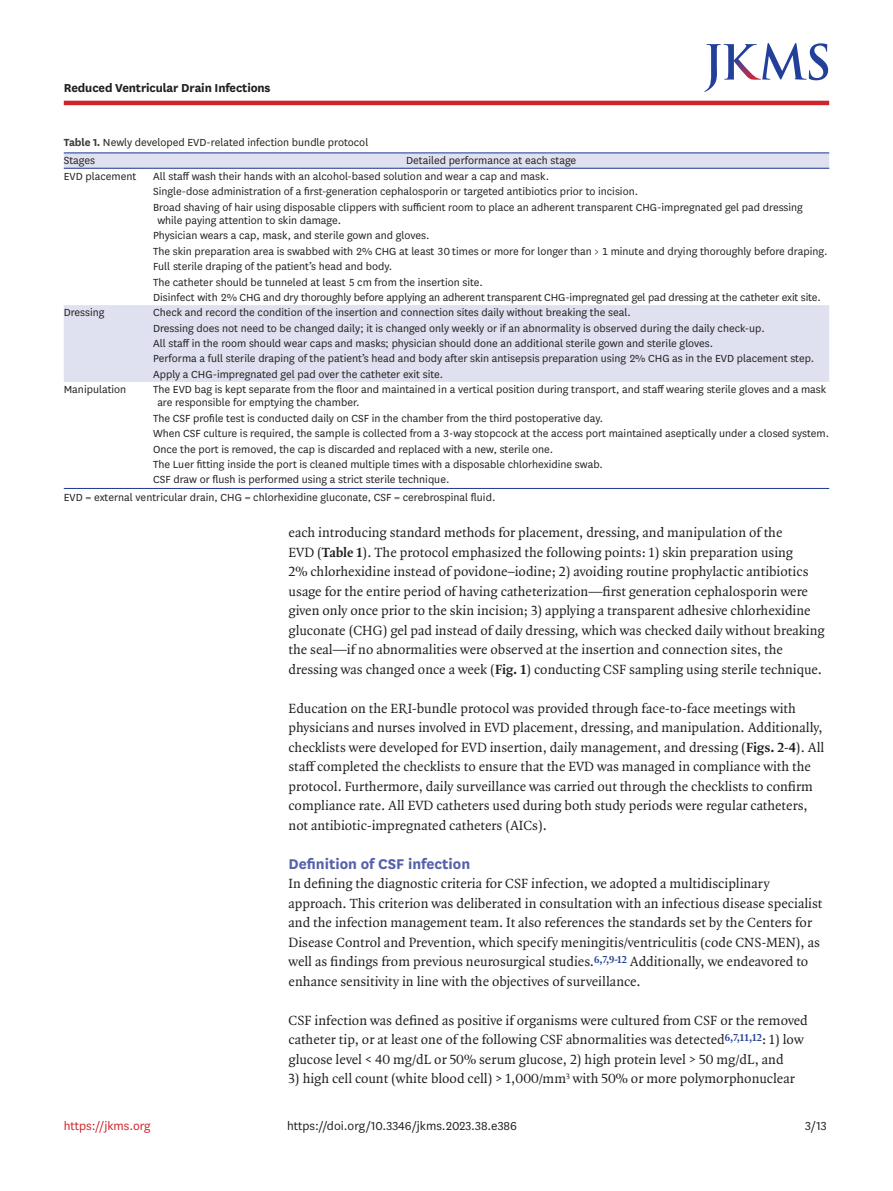
<style>
.page{position:relative;width:893px;height:1191px;background:#fff}
.page>*{position:absolute;margin:0;border:0;box-sizing:border-box;transform-origin:0 0}
.body_title2{font:700 16.5px "National";color:#5661ac}
.body_p_first{font:14.25px/19.5px "Quadraat OT";color:#231f20}
.body_p{font:14.25px/19.5px "Quadraat OT";color:#231f20}
.doi_running_footer{font:13.5px "National";color:#231f20}
.alt-title-type{font:700 13.5px "National";letter-spacing:-.01em;color:#231f20}
.t1{font:13.5px "National";color:#d1232a}
.tbody_entry{font:12px/13.5px "National";color:#231f20}
.table-wrap-foot_p_fi{font:12px "National";color:#231f20}
.table-wrap_caption{font:12px "National";color:#231f20}
.thead_entry{font:12px "National";color:#231f20}
.s1{font-weight:700;color:#3e3e3f}
.s2{font-weight:700}
</style>
<div class="page">
<hr style="left:64px;top:101px;width:765px;height:4px;background:#d1232a">
<svg style="left:704px;top:43px;width:124px;height:49px"></svg>
<svg style="left:64px;top:153px;width:765px;height:229px"></svg>
<hr style="left:64px;top:152px;width:89px;height:1px;background:#223f99">
<hr style="left:153px;top:152px;width:676px;height:1px;background:#223f99">
<hr style="left:64px;top:168px;width:89px;height:1px;background:#223f99">
<hr style="left:153px;top:168px;width:676px;height:1px;background:#223f99">
<hr style="left:64px;top:488px;width:89px;height:1px;background:#223f99">
<hr style="left:153px;top:488px;width:676px;height:1px;background:#223f99">
<p class="alt-title-type" style="left:64px;top:78px;width:208px">Reduced Ventricular Drain Infections</p>
<p class="table-wrap_caption" style="left:64px;top:135px;width:306px"><span class="s1">Table 1.</span> Newly developed EVD-related infection bundle protocol</p>
<p class="thead_entry" style="left:64px;top:152px;width:33px">Stages</p>
<p class="thead_entry" style="left:406px;top:152px;width:172px">Detailed performance at each stage</p>
<p class="tbody_entry" style="left:64px;top:169px;width:74px">EVD placement</p>
<p class="tbody_entry" style="left:153px;top:169px;width:398px">All staff wash their hands with an alcohol-based solution and wear a cap and mask.</p>
<p class="tbody_entry" style="left:153px;top:184px;width:486px">Single-dose administration of a first-generation cephalosporin or targeted antibiotics prior to incision.</p>
<p class="tbody_entry" style="left:157px;top:200px;width:647px;text-indent:-4px">Broad shaving of hair using disposable clippers with sufficient room to place an adherent transparent CHG-impregnated gel pad dressing while paying attention to skin damage.</p>
<p class="tbody_entry" style="left:153px;top:228px;width:278px">Physician wears a cap, mask, and sterile gown and gloves.</p>
<p class="tbody_entry" style="left:153px;top:244px;width:676px">The skin preparation area is swabbed with 2% CHG at least 30 times or more for longer than &gt; 1 minute and drying thoroughly before draping.</p>
<p class="tbody_entry" style="left:153px;top:259px;width:241px">Full sterile draping of the patient’s head and body.</p>
<p class="tbody_entry" style="left:153px;top:274px;width:331px">The catheter should be tunneled at least 5 cm from the insertion site.</p>
<p class="tbody_entry" style="left:153px;top:290px;width:669px">Disinfect with 2% CHG and dry thoroughly before applying an adherent transparent CHG-impregnated gel pad dressing at the catheter exit site.</p>
<p class="tbody_entry" style="left:64px;top:305px;width:42px">Dressing</p>
<p class="tbody_entry" style="left:153px;top:305px;width:479px">Check and record the condition of the insertion and connection sites daily without breaking the seal.</p>
<p class="tbody_entry" style="left:153px;top:321px;width:613px">Dressing does not need to be changed daily; it is changed only weekly or if an abnormality is observed during the daily check-up.</p>
<p class="tbody_entry" style="left:153px;top:336px;width:562px">All staff in the room should wear caps and masks; physician should done an additional sterile gown and sterile gloves.</p>
<p class="tbody_entry" style="left:153px;top:351px;width:663px">Performa a full sterile draping of the patient’s head and body after skin antisepsis preparation using 2% CHG as in the EVD placement step.</p>
<p class="tbody_entry" style="left:153px;top:367px;width:292px">Apply a CHG-impregnated gel pad over the catheter exit site.</p>
<p class="tbody_entry" style="left:64px;top:382px;width:64px">Manipulation</p>
<p class="tbody_entry" style="left:157px;top:382px;width:670px;text-indent:-4px">The EVD bag is kept separate from the floor and maintained in a vertical position during transport, and staff wearing sterile gloves and a mask are responsible for emptying the chamber.</p>
<p class="tbody_entry" style="left:153px;top:411px;width:452px">The CSF profile test is conducted daily on CSF in the chamber from the third postoperative day.</p>
<p class="tbody_entry" style="left:153px;top:426px;width:678px">When CSF culture is required, the sample is collected from a 3-way stopcock at the access port maintained aseptically under a closed system.</p>
<p class="tbody_entry" style="left:153px;top:441px;width:402px">Once the port is removed, the cap is discarded and replaced with a new, sterile one.</p>
<p class="tbody_entry" style="left:153px;top:457px;width:451px">The Luer fitting inside the port is cleaned multiple times with a disposable chlorhexidine swab.</p>
<p class="tbody_entry" style="left:153px;top:472px;width:298px">CSF draw or flush is performed using a strict sterile technique.</p>
<p class="table-wrap-foot_p_fi" style="left:64px;top:489px;width:433px">EVD = external ventricular drain, CHG = chlorhexidine gluconate, CSF = cerebrospinal fluid.</p>
<p class="body_p_first" style="left:289px;top:523px;width:538px">each introducing standard methods for placement, dressing, and manipulation of the<br>EVD (<span class="s2">Table 1</span>). The protocol emphasized the following points: 1) skin preparation using<br>2% chlorhexidine instead of povidone–iodine; 2) avoiding routine prophylactic antibiotics usage for the entire period of having catheterization—first generation cephalosporin were given only once prior to the skin incision; 3) applying a transparent adhesive chlorhexidine gluconate (CHG) gel pad instead of daily dressing, which was checked daily without breaking the seal—if no abnormalities were observed at the insertion and connection sites, the dressing was changed once a week (<span class="s2">Fig. 1</span>) conducting CSF sampling using sterile technique.</p>
<p class="body_p" style="left:289px;top:698px;width:537px">Education on the ERI-bundle protocol was provided through face-to-face meetings with physicians and nurses involved in EVD placement, dressing, and manipulation. Additionally, checklists were developed for EVD insertion, daily management, and dressing (<span class="s2">Figs. 2</span>-<span class="s2">4</span>). All staff completed the checklists to ensure that the EVD was managed in compliance with the protocol. Furthermore, daily surveillance was carried out through the checklists to confirm compliance rate. All EVD catheters used during both study periods were regular catheters, not antibiotic-impregnated catheters (AICs).</p>
<p class="body_title2" style="left:289px;top:852px;width:183px">Definition of CSF infection</p>
<p class="body_p_first" style="left:289px;top:874px;width:535px">In defining the diagnostic criteria for CSF infection, we adopted a multidisciplinary approach. This criterion was deliberated in consultation with an infectious disease specialist and the infection management team. It also references the standards set by the Centers for Disease Control and Prevention, which specify meningitis/ventriculitis (code CNS-MEN), as well as findings from previous neurosurgical studies.<sup>6,7,9-12</sup> Additionally, we endeavored to enhance sensitivity in line with the objectives of surveillance.</p>
<p class="body_p" style="left:289px;top:1010px;width:521px">CSF infection was defined as positive if organisms were cultured from CSF or the removed catheter tip, or at least one of the following CSF abnormalities was detected<sup>6,7,11,12</sup>: 1) low glucose level &lt; 40 mg/dL or 50% serum glucose, 2) high protein level &gt; 50 mg/dL, and</p>
<p class="body_p" style="left:289px;top:1069px;width:508px">3) high cell count (white blood cell) &gt; 1,000/mm<sup>3</sup> with 50% or more polymorphonuclear</p>
<p class="doi_running_footer" style="left:805px;top:1116px;width:23px">3/13</p>
<p class="t1" style="left:64px;top:1116px;width:88px">https://jkms.org</p>
<p class="doi_running_footer" style="left:287px;top:1116px;width:231px">https://doi.org/10.3346/jkms.2023.38.e386</p>
</div>
